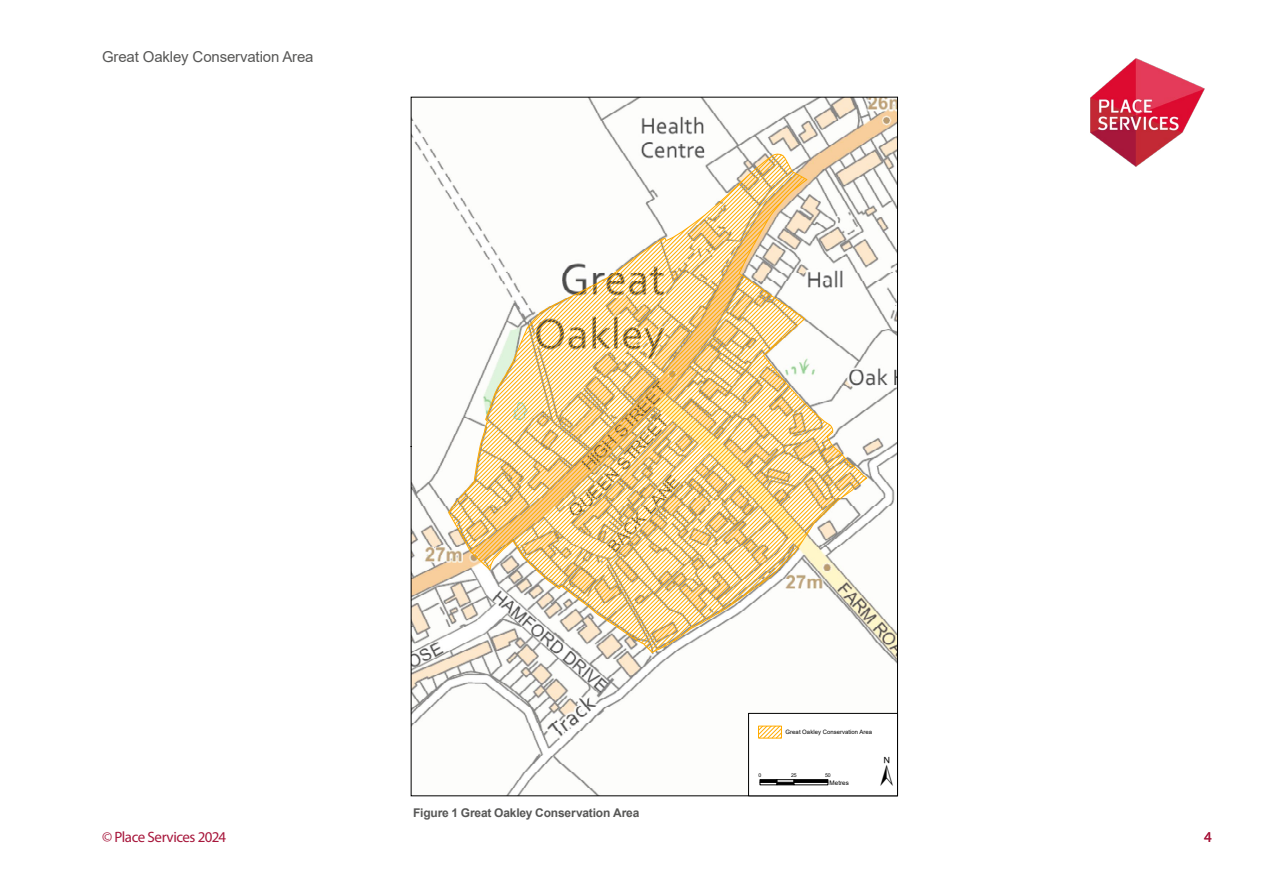
<style>
.page{position:relative;width:1263px;height:893px;background:#fff}
.page>*{position:absolute;margin:0;border:0;box-sizing:border-box;transform-origin:0 0}
.t1{font:41.4px "ESRI North";color:#000}
.t2{font:15px "Arial";letter-spacing:-.01em;color:#575756}
.t3{font:15px "Myriad Pro";letter-spacing:-.03em;color:#a7163b}
.t4{font:700 12px "Arial";letter-spacing:-.015em;color:#575756}
.t5{font:6.3px "Arial";letter-spacing:.005em;color:#000}
.t6{font:6px "Arial";letter-spacing:.005em;color:#000}
.t7{font:5.25px "Arial";color:#000}
</style>
<div class="page">
<img style="left:1090px;top:58px;width:115px;height:109px">
<svg style="left:410px;top:97px;width:488px;height:699px"></svg>
<div style="left:748px;top:713px;width:150px;height:83px;background:#fff;border:1px solid #000"></div>
<svg style="left:760px;top:728px;width:20px;height:8px"></svg>
<div style="left:758px;top:726px;width:24px;height:12px;border:1px solid #fa0"></div>
<div style="left:760px;top:782px;width:17px;height:3px;background:#fff;border:1px solid #000"></div>
<div style="left:760px;top:779px;width:17px;height:3px;background:#000;border:1px solid #000"></div>
<div style="left:777px;top:782px;width:17px;height:3px;background:#000;border:1px solid #000"></div>
<div style="left:777px;top:779px;width:17px;height:3px;background:#fff;border:1px solid #000"></div>
<div style="left:794px;top:782px;width:34px;height:3px;background:#fff;border:1px solid #000"></div>
<div style="left:794px;top:779px;width:34px;height:3px;background:#000;border:1px solid #000"></div>
<p class="t2" style="left:102px;top:46px;width:213px">Great Oakley Conservation Area</p>
<p class="t4" style="left:413px;top:804px;width:228px">Figure 1 Great Oakley Conservation Area</p>
<p class="t6" style="left:786px;top:728px;width:88px">Great Oakley Conservation Area</p>
<p class="t7" style="left:758px;top:771px;width:4px">0</p>
<p class="t7" style="left:791px;top:771px;width:7px">25</p>
<p class="t7" style="left:825px;top:771px;width:7px">50</p>
<p class="t5" style="left:830px;top:778px;width:21px">Metres</p>
<h1 class="t1" style="left:880px;top:748px;width:14px">±</h1>
<p class="t3" style="left:102px;top:828px;width:126px">© Place Services 2024</p>
<p class="t3" style="left:1204px;top:828px;width:9px">4</p>
</div>
